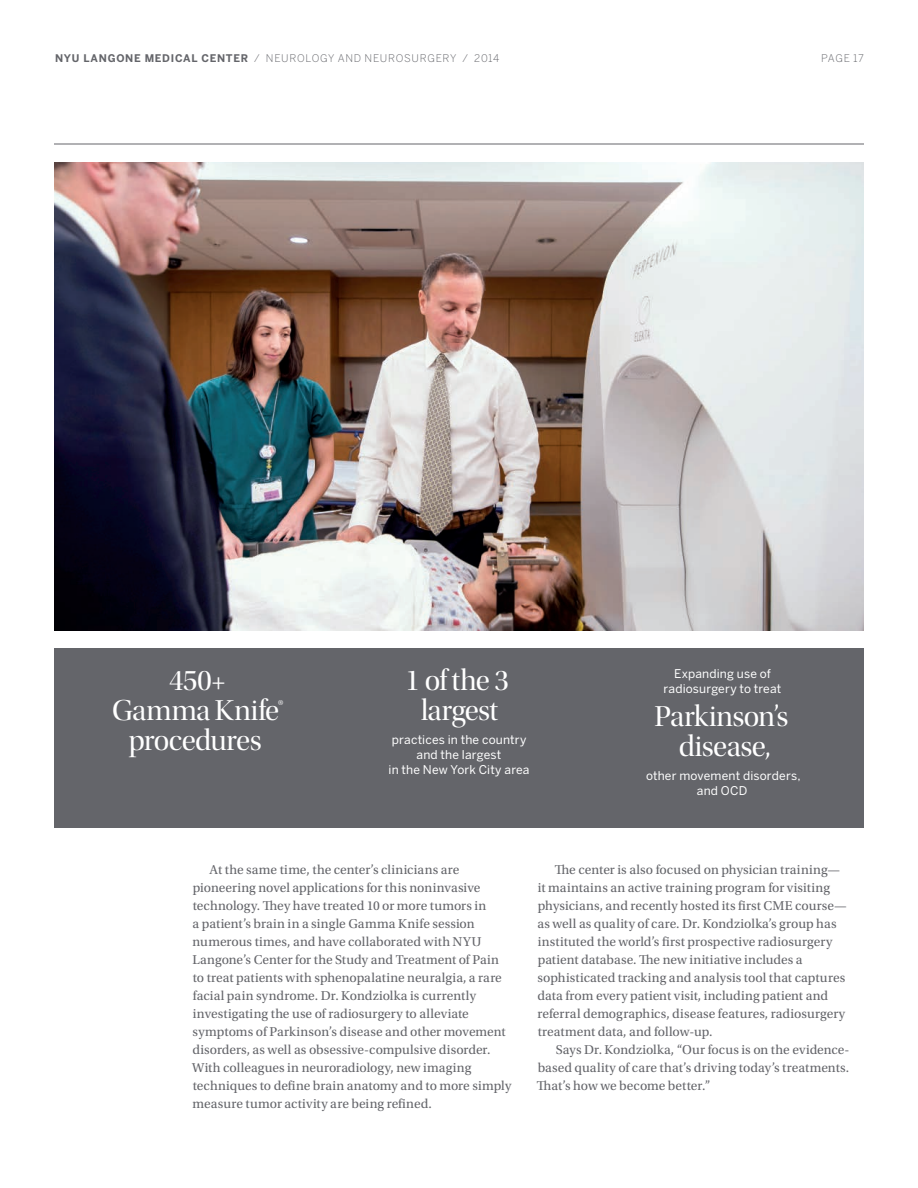
<style>
.page{position:relative;width:918px;height:1188px;background:#fff}
.page>*{position:absolute;margin:0;border:0;box-sizing:border-box;transform-origin:0 0}
.t1{font:30px/30px "Utopia Std Disp";letter-spacing:-.02em;color:#fff;text-align:center}
.t2{font:13.5px/18px "Utopia Std";letter-spacing:.005em;color:#64656a}
.t3{font:12px/15px "Benton Sans";letter-spacing:.015em;color:#fff;text-align:center}
.t4{font:300 10.5px "Benton Sans";letter-spacing:.065em;color:#64656a}
.s1{font-weight:700}
</style>
<div class="page">
<hr style="left:54px;top:144px;width:810px;height:1px;background:#64656a">
<img style="left:54px;top:162px;width:810px;height:468px">
<div style="left:54px;top:648px;width:810px;height:180px;background:#64656a"></div>
<p class="t4" style="left:55px;top:52px;width:446px"><span class="s1">NYU LANGONE MEDICAL CENTER</span> / NEUROLOGY AND NEUROSURGERY / 2014</p>
<p class="t4" style="left:821px;top:52px;width:44px">PAGE 17</p>
<h1 class="t1" style="left:112px;top:666px;width:173px">450+<br>Gamma Knife® procedures</h1>
<h1 class="t1" style="left:405px;top:666px;width:106px">1 of the 3 largest</h1>
<p class="t3" style="left:389px;top:732px;width:143px">practices in the country and the largest<br>in the New York City area</p>
<p class="t3" style="left:664px;top:666px;width:119px">Expanding use of radiosurgery to treat</p>
<h1 class="t1" style="left:655px;top:702px;width:136px">Parkinson’s disease,</h1>
<p class="t3" style="left:646px;top:768px;width:156px">other movement disorders, and OCD</p>
<p class="t2" style="left:192px;top:861px;width:321px;text-indent:17px">At the same time, the center’s clinicians are pioneering novel applications for this noninvasive technology. They have treated 10 or more tumors in<br>a patient’s brain in a single Gamma Knife session numerous times, and have collaborated with NYU Langone’s Center for the Study and Treatment of Pain to treat patients with sphenopalatine neuralgia, a rare facial pain syndrome. Dr. Kondziolka is currently investigating the use of radiosurgery to alleviate symptoms of Parkinson’s disease and other movement disorders, as well as obsessive-compulsive disorder.<br>With colleagues in neuroradiology, new imaging techniques to define brain anatomy and to more simply measure tumor activity are being refined.</p>
<p class="t2" style="left:537px;top:861px;width:311px;text-indent:17px">The center is also focused on physician training— it maintains an active training program for visiting physicians, and recently hosted its first CME course— as well as quality of care. Dr. Kondziolka’s group has instituted the world’s first prospective radiosurgery patient database. The new initiative includes a sophisticated tracking and analysis tool that captures data from every patient visit, including patient and referral demographics, disease features, radiosurgery treatment data, and follow-up.</p>
<p class="t2" style="left:537px;top:1041px;width:314px;text-align:justify;text-indent:19px">Says Dr. Kondziolka, “Our focus is on the evidence&shy;based quality of care that’s driving today’s treatments.<br>That’s how we become better.”</p>
</div>
